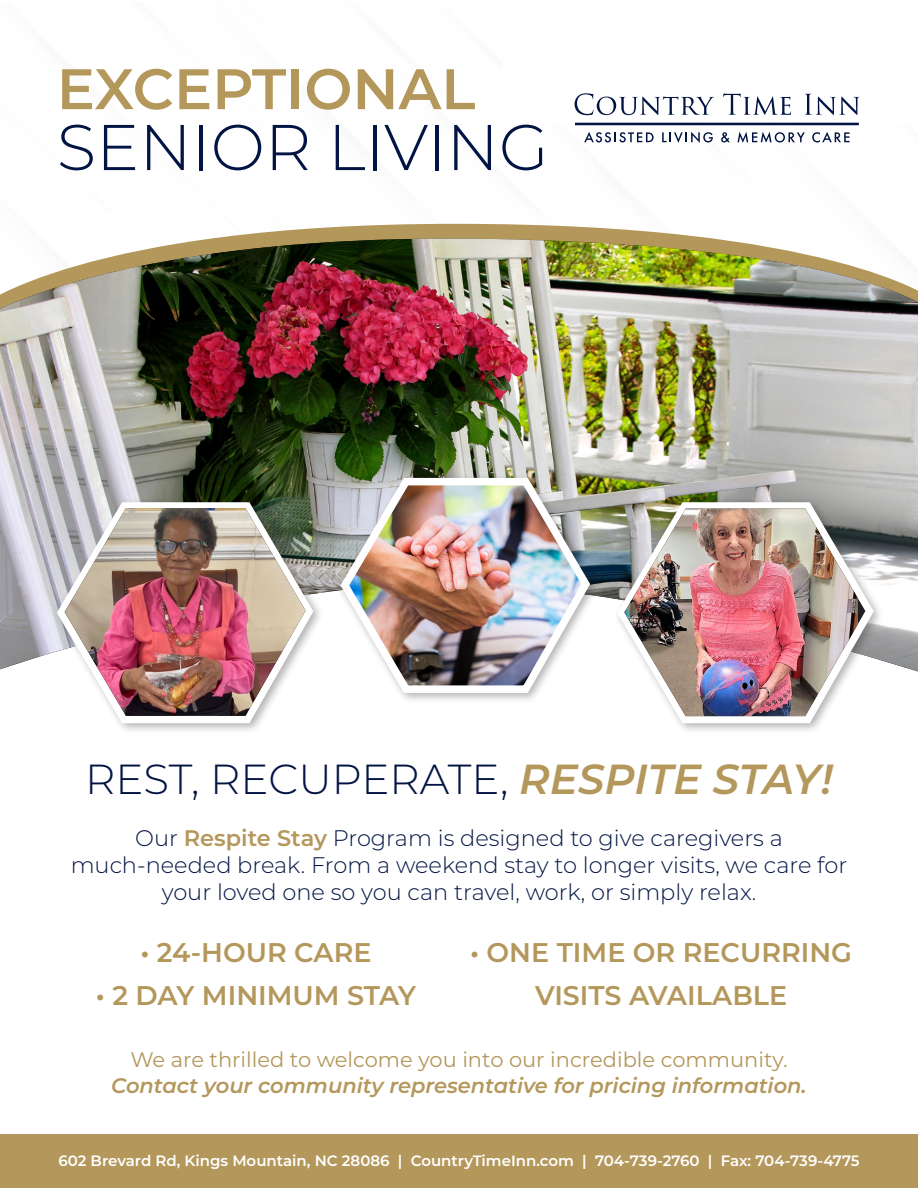
<style>
.page{position:relative;width:918px;height:1188px;background:#fff}
.page>*{position:absolute;margin:0;border:0;box-sizing:border-box;transform-origin:0 0}
.t1{font:300 64.5px "Montserrat";color:#021443}
.t2{font:600 57px "Montserrat";color:#b4975b}
.t3{font:300 42px "Montserrat";color:#021443}
.t4{font:600 27px "Montserrat";color:#b4975b}
.t5{font:300 22.5px/27px "Montserrat";color:#021443;text-align:center}
.t6{font:italic 600 21px "Montserrat";color:#b4975b}
.t7{font:21px "Montserrat";color:#b4975b}
.t8{font:600 15px "Montserrat";color:#fff}
.s1{font-weight:600;font-style:italic;color:#b4975b}
.s2{font-weight:600;color:#b4975b}
</style>
<div class="page">
<svg style="left:584px;top:132px;width:70px;height:10px"></svg>
<svg style="left:662px;top:132px;width:51px;height:11px"></svg>
<svg style="left:721px;top:132px;width:9px;height:10px"></svg>
<svg style="left:737px;top:132px;width:68px;height:11px"></svg>
<svg style="left:812px;top:132px;width:38px;height:10px"></svg>
<svg style="left:575px;top:93px;width:139px;height:22px"></svg>
<svg style="left:723px;top:93px;width:68px;height:22px"></svg>
<svg style="left:805px;top:94px;width:54px;height:21px"></svg>
<div style="left:575px;top:123px;width:283px;height:2px;border:1px solid #021443"></div>
<svg style="left:259px;top:224px;width:405px;height:9px;fill:#b4975b"></svg>
<div style="left:0;top:1134px;width:918px;height:54px;background:#b4975b"></div>
<img style="left:0;top:239px;width:918px;height:432px">
<div style="left:53px;top:497px;width:271px;height:238px;background:#231f20;opacity:.34"></div>
<svg style="left:49px;top:491px;width:272px;height:239px"></svg>
<img style="left:65px;top:508px;width:241px;height:208px">
<div style="left:336px;top:473px;width:265px;height:231px;background:#231f20;opacity:.34"></div>
<img style="left:336px;top:471px;width:258px;height:226px">
<div style="left:613px;top:497px;width:271px;height:238px;background:#231f20;opacity:.34"></div>
<svg style="left:609px;top:491px;width:273px;height:239px"></svg>
<svg style="left:858px;top:509px;width:7px;height:207px"></svg>
<img style="left:624px;top:509px;width:234px;height:207px">
<p class="t2" style="left:57px;top:49px;width:420px">EXCEPTIONAL</p>
<p class="t1" style="left:57px;top:103px;width:493px">SENIOR LIVING</p>
<p class="t3" style="left:85px;top:751px;width:749px">REST, RECUPERATE, <span class="s1">RESPITE STAY!</span></p>
<p class="t5" style="left:71px;top:824px;width:778px">Our <span class="s2">Respite Stay</span> Program is designed to give caregivers a much-needed break. From a weekend stay to longer visits, we care for your loved one so you can travel, work, or simply relax.</p>
<p class="t4" style="left:140px;top:933px;width:233px">• 24-HOUR CARE</p>
<p class="t4" style="left:96px;top:977px;width:322px">• 2 DAY MINIMUM STAY</p>
<p class="t4" style="left:470px;top:933px;width:384px">• ONE TIME OR RECURRING</p>
<p class="t4" style="left:535px;top:977px;width:254px">VISITS AVAILABLE</p>
<p class="t7" style="left:130px;top:1046px;width:659px">We are thrilled to welcome you into our incredible community.</p>
<p class="t6" style="left:111px;top:1070px;width:697px">Contact your community representative for pricing information.</p>
<p class="t8" style="left:58px;top:1150px;width:803px">602 Brevard Rd, Kings Mountain, NC 28086 | CountryTimeInn.com | 704-739-2760 | Fax: 704-739-4775</p>
</div>
